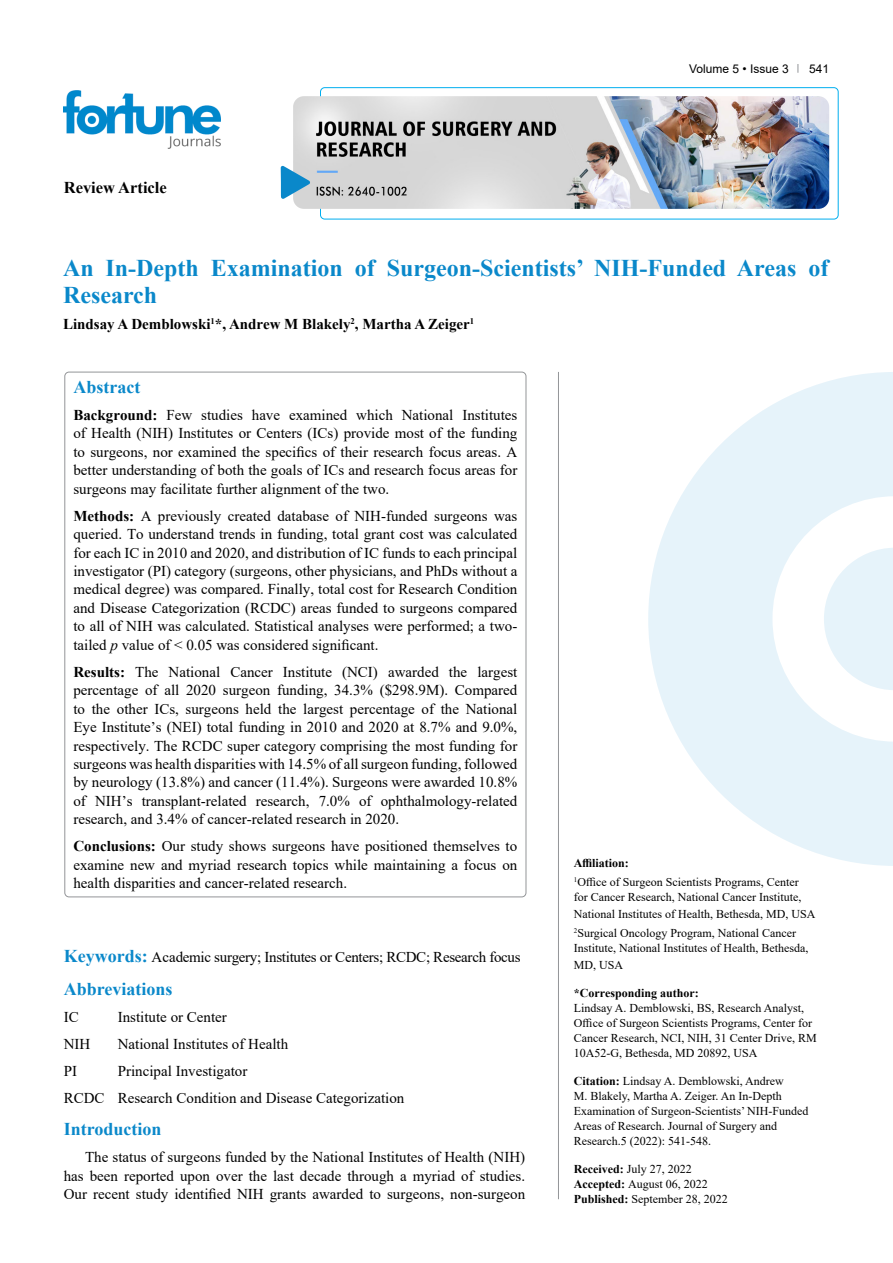
<style>
.page{position:relative;width:893px;height:1263px;background:#fff}
.page>*{position:absolute;margin:0;border:0;box-sizing:border-box;transform-origin:0 0}
.t1{font:700 24px/27px "Times New Roman";color:#0a88ca}
.t2{font:700 18px "Times New Roman";color:#0a88ca}
.t3{font:700 16.5px "Times New Roman";color:#000}
.t4{font:15px/18.5px "Times New Roman";color:#000;text-align:justify}
.t5{font:15px "Times New Roman";letter-spacing:-.02em;color:#000}
.t6{font:700 15px "Times New Roman";color:#000}
.t7{font:12px/15px "Times New Roman";color:#000}
.t8{font:700 12px "Times New Roman";color:#000}
.t9{font:12px "Arial";color:#000}
.s1{font-weight:700}
.s2{font-style:italic}
.s3{font-weight:700;font-size:18px;color:#0a88ca}
</style>
<div class="page">
<img style="left:64px;top:90px;width:157px;height:59px">
<hr style="left:558px;top:372px;width:1px;height:827px;background:#939598">
<svg style="left:648px;top:372px;width:245px;height:494px;fill:#e6f3fa"></svg>
<svg style="left:824px;top:548px;width:69px;height:142px"></svg>
<div style="left:320px;top:87px;width:518px;height:132px;border:1px solid #00aeef;border-radius:4px"></div>
<img style="left:293px;top:96px;width:536px;height:113px">
<svg style="left:281px;top:166px;width:29px;height:33px"></svg>
<p class="t3" style="left:64px;top:175px;width:105px">Review Article</p>
<p class="t9" style="left:689px;top:60px;width:101px">Volume 5 • Issue 3</p>
<p class="t9" style="left:809px;top:60px;width:22px">541</p>
<h1 class="t1" style="left:63px;top:254px;width:767px">An In-Depth Examination of Surgeon-Scientists’ NIH-Funded Areas of<br>Research</h1>
<p class="t6" style="left:63px;top:314px;width:413px">Lindsay A Demblowski<sup>1</sup>*, Andrew M Blakely<sup>2</sup>, Martha A Zeiger<sup>1</sup></p>
<p class="t2" style="left:73px;top:374px;width:68px">Abstract</p>
<p class="t4" style="left:73px;top:405px;width:445px"><span class="s1">Background:</span> Few studies have examined which National Institutes of Health (NIH) Institutes or Centers (ICs) provide most of the funding to surgeons, nor examined the specifics of their research focus areas. A better understanding of both the goals of ICs and research focus areas for surgeons may facilitate further alignment of the two.</p>
<p class="t4" style="left:73px;top:506px;width:445px"><span class="s1">Methods:</span> A previously created database of NIH-funded surgeons was queried. To understand trends in funding, total grant cost was calculated for each IC in 2010 and 2020, and distribution of IC funds to each principal investigator (PI) category (surgeons, other physicians, and PhDs without a medical degree) was compared. Finally, total cost for Research Condition and Disease Categorization (RCDC) areas funded to surgeons compared to all of NIH was calculated. Statistical analyses were performed; a two&shy;tailed <span class="s2">p</span> value of &lt; 0.05 was considered significant.</p>
<p class="t4" style="left:73px;top:662px;width:445px"><span class="s1">Results:</span> The National Cancer Institute (NCI) awarded the largest percentage of all 2020 surgeon funding, 34.3% ($298.9M). Compared to the other ICs, surgeons held the largest percentage of the National Eye Institute’s (NEI) total funding in 2010 and 2020 at 8.7% and 9.0%, respectively. The RCDC super category comprising the most funding for surgeons was health disparities with 14.5% of all surgeon funding, followed by neurology (13.8%) and cancer (11.4%). Surgeons were awarded 10.8% of NIH’s transplant-related research, 7.0% of ophthalmology-related research, and 3.4% of cancer-related research in 2020.</p>
<p class="t4" style="left:73px;top:837px;width:445px"><span class="s1">Conclusions:</span> Our study shows surgeons have positioned themselves to examine new and myriad research topics while maintaining a focus on health disparities and cancer-related research.</p>
<p class="t5" style="left:64px;top:947px;width:458px"><span class="s3">Keywords:</span> Academic surgery; Institutes or Centers; RCDC; Research focus</p>
<p class="t2" style="left:64px;top:976px;width:110px">Abbreviations</p>
<p class="t4" style="left:64px;top:1007px;width:16px">IC</p>
<p class="t4" style="left:118px;top:1007px;width:111px">Institute or Center</p>
<p class="t4" style="left:64px;top:1034px;width:28px">NIH</p>
<p class="t4" style="left:118px;top:1034px;width:172px">National Institutes of Health</p>
<p class="t4" style="left:64px;top:1061px;width:15px">PI</p>
<p class="t4" style="left:64px;top:1057px;width:342px;line-height:27px;text-indent:54px">Principal Investigator<br>RCDC Research Condition and Disease Categorization</p>
<p class="t2" style="left:64px;top:1116px;width:99px">Introduction</p>
<p class="t4" style="left:64px;top:1147px;width:463px;text-indent:21px">The status of surgeons funded by the National Institutes of Health (NIH) has been reported upon over the last decade through a myriad of studies.<br>Our recent study identified NIH grants awarded to surgeons, non-surgeon</p>
<p class="t7" style="left:574px;top:854px;width:226px;line-height:18.5px"><span class="s1">Affiliation:<br></span><sup>1</sup>Office of Surgeon Scientists Programs, Center</p>
<p class="t7" style="left:574px;top:888px;width:243px;line-height:17px">for Cancer Research, National Cancer Institute,<br>National Institutes of Health, Bethesda, MD, USA</p>
<p class="t7" style="left:574px;top:924px;width:236px;line-height:15.6px"><sup>2</sup>Surgical Oncology Program, National Cancer<br>Institute, National Institutes of Health, Bethesda,</p>
<p class="t7" style="left:574px;top:957px;width:51px">MD, USA</p>
<p class="t8" style="left:574px;top:984px;width:127px">*Corresponding author:</p>
<p class="t7" style="left:574px;top:1000px;width:244px">Lindsay A. Demblowski, BS, Research Analyst, Office of Surgeon Scientists Programs, Center for Cancer Research, NCI, NIH, 31 Center Drive, RM 10A52-G, Bethesda, MD 20892, USA</p>
<p class="t7" style="left:574px;top:1073px;width:236px"><span class="s1">Citation:</span> Lindsay A. Demblowski, Andrew<br>M. Blakely, Martha A. Zeiger. An In-Depth Examination of Surgeon-Scientists’ NIH-Funded Areas of Research. Journal of Surgery and Research.5 (2022): 541-548.</p>
<p class="t7" style="left:574px;top:1161px;width:156px"><span class="s1">Received:</span> July 27, 2022<br><span class="s1">Accepted:</span> August 06, 2022<br><span class="s1">Published:</span> September 28, 2022</p>
</div>
